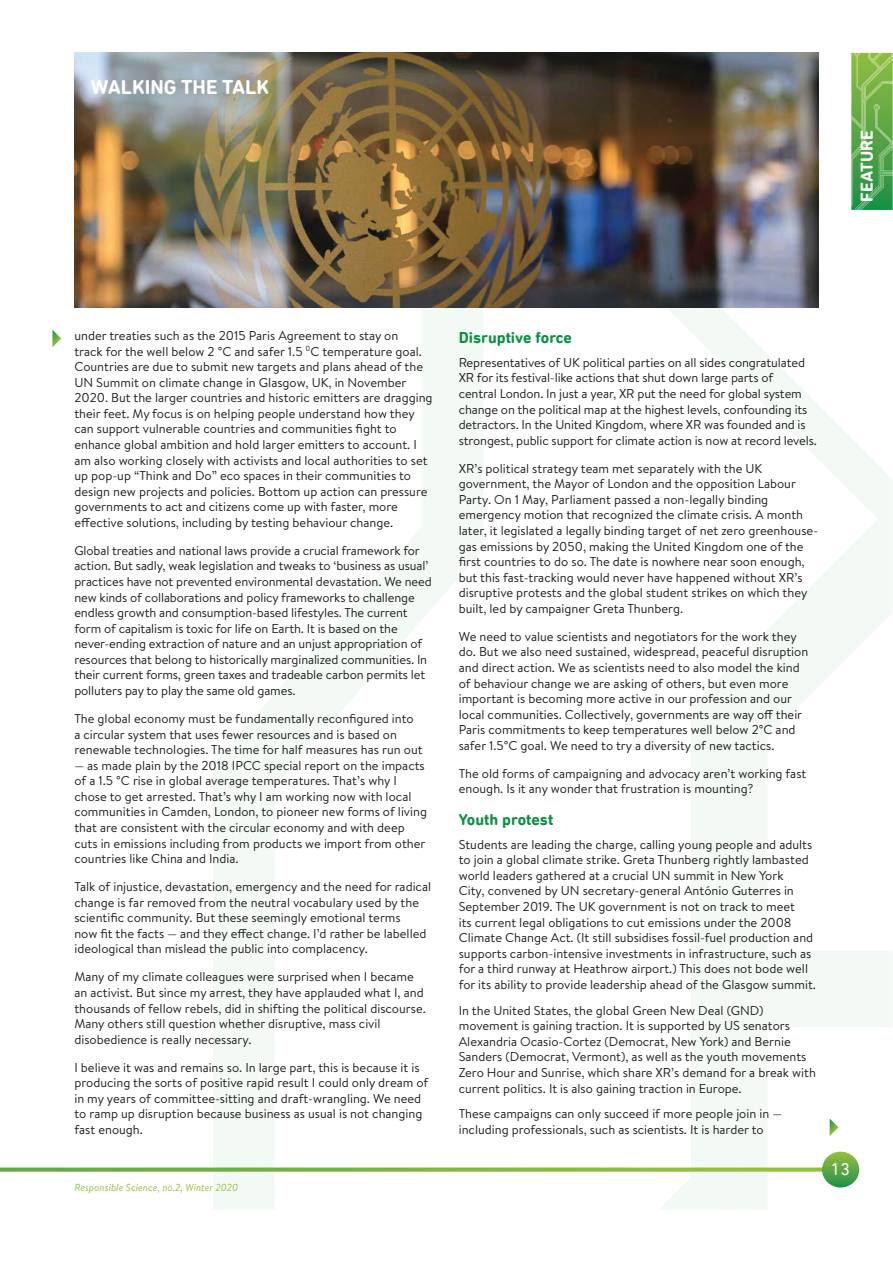
<style>
.page{position:relative;width:893px;height:1263px;background:#fff}
.page>*{position:absolute;margin:0;border:0;box-sizing:border-box;transform-origin:0 0}
.t1{font:700 20.4px "DIN Next Rounded LT Pro";color:#fff}
.t2{font:700 17.55px "DIN Next Rounded LT Pro";color:#fff}
.t3{font:17.55px "DIN Next Rounded LT Pro";color:#fff}
.t4{font:700 16.05px "DIN Next Rounded LT Pro";color:#0d9046}
.t5{font:12.9px/15.6px "Brandon Text";color:#231f20}
.t6{font:italic 10.2px "Brandon Text";color:#94c13d}
</style>
<div class="page">
<svg style="left:658px;top:534px;width:234px;height:676px"></svg>
<svg style="left:213px;top:308px;width:270px;height:902px"></svg>
<svg style="left:668px;top:53px;width:225px;height:481px"></svg>
<div style="left:708px;top:951px;width:184px;height:76px;background:#f3faf5"></div>
<svg style="left:213px;top:308px;width:258px;height:18px"></svg>
<svg style="left:0;top:1168px;width:822px;height:4px"></svg>
<svg style="left:822px;top:1152px;width:37px;height:36px"></svg>
<img style="left:74px;top:53px;width:744px;height:255px">
<svg style="left:830px;top:1119px;width:8px;height:17px"></svg>
<svg style="left:52px;top:330px;width:9px;height:17px"></svg>
<h1 class="t1" style="left:91px;top:79px;width:180px">WALKING THE TALK</h1>
<h2 class="t2" style="left:859px;top:202px;width:73px;rotate:-90deg">FEATURE</h2>
<p class="t5" style="left:74px;top:329px;width:360px">under treaties such as the 2015 Paris Agreement to stay on<br>track for the well below 2 °C and safer 1.5 <sup>0</sup>C temperature goal.<br>Countries are due to submit new targets and plans ahead of the UN Summit on climate change in Glasgow, UK, in November 2020. But the larger countries and historic emitters are dragging their feet. My focus is on helping people understand how they can support vulnerable countries and communities fight to enhance global ambition and hold larger emitters to account. I am also working closely with activists and local authorities to set up pop-up “Think and Do” eco spaces in their communities to design new projects and policies. Bottom up action can pressure governments to act and citizens come up with faster, more effective solutions, including by testing behaviour change.</p>
<p class="t5" style="left:74px;top:544px;width:359px">Global treaties and national laws provide a crucial framework for action. But sadly, weak legislation and tweaks to ‘business as usual’ practices have not prevented environmental devastation. We need new kinds of collaborations and policy frameworks to challenge endless growth and consumption-based lifestyles. The current form of capitalism is toxic for life on Earth. It is based on the never-ending extraction of nature and an unjust appropriation of resources that belong to historically marginalized communities. In their current forms, green taxes and tradeable carbon permits let polluters pay to play the same old games.</p>
<p class="t5" style="left:74px;top:712px;width:350px">The global economy must be fundamentally reconfigured into a circular system that uses fewer resources and is based on renewable technologies. The time for half measures has run out</p>
<p class="t5" style="left:74px;top:759px;width:354px">— as made plain by the 2018 IPCC special report on the impacts of a 1.5 °C rise in global average temperatures. That’s why I chose to get arrested. That’s why I am working now with local communities in Camden, London, to pioneer new forms of living that are consistent with the circular economy and with deep cuts in emissions including from products we import from other countries like China and India.</p>
<p class="t5" style="left:74px;top:880px;width:358px">Talk of injustice, devastation, emergency and the need for radical change is far removed from the neutral vocabulary used by the scientific community. But these seemingly emotional terms<br>now fit the facts — and they effect change. I’d rather be labelled ideological than mislead the public into complacency.</p>
<p class="t5" style="left:74px;top:970px;width:353px">Many of my climate colleagues were surprised when I became an activist. But since my arrest, they have applauded what I, and thousands of fellow rebels, did in shifting the political discourse.<br>Many others still question whether disruptive, mass civil disobedience is really necessary.</p>
<p class="t5" style="left:74px;top:1061px;width:355px">I believe it was and remains so. In large part, this is because it is producing the sorts of positive rapid result I could only dream of in my years of committee-sitting and draft-wrangling. We need to ramp up disruption because business as usual is not changing fast enough.</p>
<p class="t6" style="left:74px;top:1184px;width:165px">Responsible Science, no.2, Winter 2020</p>
<p class="t4" style="left:459px;top:331px;width:115px">Disruptive force</p>
<p class="t5" style="left:459px;top:356px;width:360px">Representatives of UK political parties on all sides congratulated XR for its festival-like actions that shut down large parts of<br>central London. In just a year, XR put the need for global system change on the political map at the highest levels, confounding its detractors. In the United Kingdom, where XR was founded and is strongest, public support for climate action is now at record levels.</p>
<p class="t5" style="left:459px;top:462px;width:361px">XR’s political strategy team met separately with the UK government, the Mayor of London and the opposition Labour Party. On 1 May, Parliament passed a non-legally binding emergency motion that recognized the climate crisis. A month later, it legislated a legally binding target of net zero greenhouse&shy;gas emissions by 2050, making the United Kingdom one of the first countries to do so. The date is nowhere near soon enough, but this fast-tracking would never have happened without XR’s disruptive protests and the global student strikes on which they built, led by campaigner Greta Thunberg.</p>
<p class="t5" style="left:459px;top:630px;width:351px">We need to value scientists and negotiators for the work they do. But we also need sustained, widespread, peaceful disruption and direct action. We as scientists need to also model the kind of behaviour change we are asking of others, but even more important is becoming more active in our profession and our local communities. Collectively, governments are way off their Paris commitments to keep temperatures well below 2°C and safer 1.5°C goal. We need to try a diversity of new tactics.</p>
<p class="t5" style="left:459px;top:767px;width:349px">The old forms of campaigning and advocacy aren’t working fast enough. Is it any wonder that frustration is mounting?</p>
<p class="t4" style="left:459px;top:813px;width:96px">Youth protest</p>
<p class="t5" style="left:459px;top:838px;width:359px">Students are leading the charge, calling young people and adults to join a global climate strike. Greta Thunberg rightly lambasted world leaders gathered at a crucial UN summit in New York<br>City, convened by UN secretary-general António Guterres in September 2019. The UK government is not on track to meet<br>its current legal obligations to cut emissions under the 2008<br>Climate Change Act. (It still subsidises fossil-fuel production and supports carbon-intensive investments in infrastructure, such as for a third runway at Heathrow airport.) This does not bode well for its ability to provide leadership ahead of the Glasgow summit.</p>
<p class="t5" style="left:459px;top:1004px;width:359px">In the United States, the global Green New Deal (GND) movement is gaining traction. It is supported by US senators Alexandria Ocasio-Cortez (Democrat, New York) and Bernie Sanders (Democrat, Vermont), as well as the youth movements Zero Hour and Sunrise, which share XR’s demand for a break with current politics. It is also gaining traction in Europe.</p>
<p class="t5" style="left:459px;top:1108px;width:325px">These campaigns can only succeed if more people join in — including professionals, such as scientists. It is harder to</p>
<h2 class="t3" style="left:831px;top:1162px;width:20px">13</h2>
</div>
